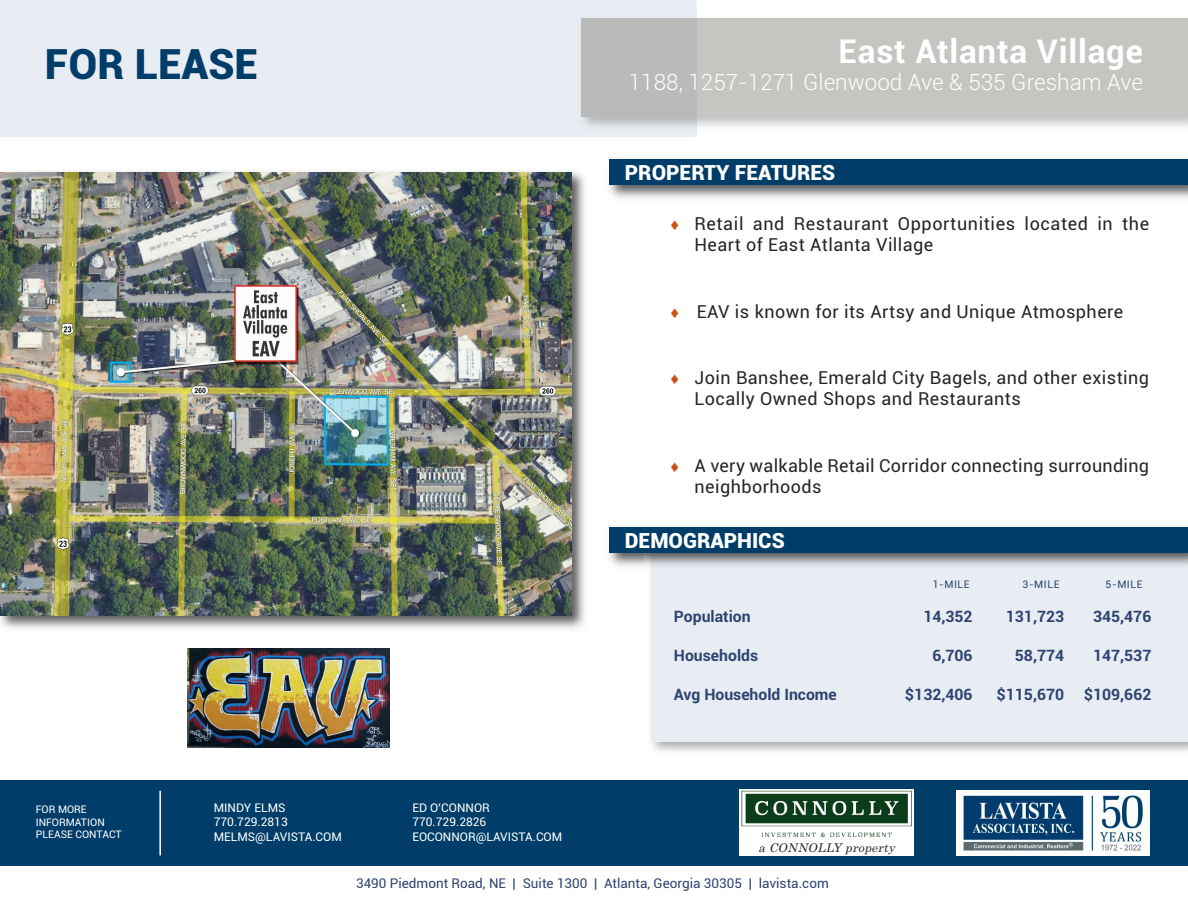
<style>
.page{position:relative;width:1188px;height:918px;background:#fff}
.page>*{position:absolute;margin:0;border:0;box-sizing:border-box;transform-origin:0 0}
.t1{font:900 42px "Roboto";color:#003d68}
.t2{font:700 33px "Roboto";letter-spacing:.025em;color:#fff}
.t3{font:300 22.5px "Roboto";color:#fff}
.t4{font:900 21px "Roboto";color:#fff}
.t5{font:18px/21px "Roboto";letter-spacing:.025em;color:#272526}
.t6{font:700 15.75px "Roboto";color:#2e436f}
.t7{font:13.5px "Roboto";color:#2e436f}
.t8{font:12px/14.4px "Roboto";color:#fff}
.t9{font:italic 12px "Century";color:#272526}
.t10{font:10.5px/12.6px "Roboto";color:#fff}
.t11{font:10.5px "Roboto";letter-spacing:.05em;color:#2e436f}
</style>
<div class="page">
<div style="left:0;top:0;width:697px;height:137px;background:#e8edf3"></div>
<div style="left:0;top:780px;width:1188px;height:86px;background:#003d68"></div>
<hr style="left:159px;top:791px;width:2px;height:64px;background:#fff">
<img style="left:957px;top:791px;width:192px;height:64px">
<img style="left:0;top:171px;width:586px;height:458px">
<img style="left:0;top:172px;width:571px;height:444px">
<img style="left:575px;top:11px;width:613px;height:125px">
<div style="left:697px;top:18px;width:491px;height:98px;background:#c7c5c2"></div>
<div style="left:582px;top:18px;width:115px;height:98px;background:#bababa"></div>
<img style="left:740px;top:789px;width:174px;height:51px">
<div style="left:740px;top:840px;width:174px;height:15px;background:#fff"></div>
<img style="left:609px;top:158px;width:579px;height:41px">
<div style="left:610px;top:160px;width:578px;height:25px;background:#003d68"></div>
<img style="left:187px;top:648px;width:203px;height:100px">
<div style="left:651px;top:573px;width:537px;height:168px;background:#e8edf3"></div>
<img style="left:609px;top:526px;width:579px;height:41px">
<img style="left:651px;top:553px;width:537px;height:20px">
<div style="left:610px;top:528px;width:578px;height:25px;background:#003d68"></div>
<h1 class="t1" style="left:45px;top:40px;width:214px">FOR LEASE</h1>
<p class="t10" style="left:36px;top:803px;width:88px">FOR MORE<br>INFORMATION<br>PLEASE CONTACT</p>
<p class="t8" style="left:214px;top:800px;width:129px">MINDY ELMS<br>770.729.2813<br>MELMS@LAVISTA.COM</p>
<p class="t8" style="left:412px;top:800px;width:151px">ED O’CONNOR<br>770.729.2826<br>EOCONNOR@LAVISTA.COM</p>
<h2 class="t2" style="left:839px;top:32px;width:306px">East Atlanta Village</h2>
<p class="t3" style="left:629px;top:69px;width:516px">1188, 1257-1271 Glenwood Ave &amp; 535 Gresham Ave</p>
<p class="t4" style="left:625px;top:160px;width:212px">PROPERTY FEATURES</p>
<p class="t5" style="left:695px;top:214px;width:456px">Retail and Restaurant Opportunities located in the<br>Heart of East Atlanta Village</p>
<p class="t5" style="left:697px;top:301px;width:428px">EAV is known for its Artsy and Unique Atmosphere</p>
<p class="t5" style="left:695px;top:367px;width:456px">Join Banshee, Emerald City Bagels, and other existing<br>Locally Owned Shops and Restaurants</p>
<p class="t5" style="left:695px;top:455px;width:456px">A very walkable Retail Corridor connecting surrounding neighborhoods</p>
<p class="t4" style="left:625px;top:528px;width:161px">DEMOGRAPHICS</p>
<p class="t11" style="left:933px;top:579px;width:38px">1-MILE</p>
<p class="t11" style="left:1023px;top:579px;width:38px">3-MILE</p>
<p class="t11" style="left:1106px;top:579px;width:38px">5-MILE</p>
<p class="t6" style="left:674px;top:607px;width:78px">Population</p>
<p class="t6" style="left:923px;top:607px;width:51px">14,352</p>
<p class="t6" style="left:1006px;top:607px;width:60px">131,723</p>
<p class="t6" style="left:1093px;top:607px;width:60px">345,476</p>
<p class="t6" style="left:674px;top:646px;width:86px">Households</p>
<p class="t6" style="left:932px;top:646px;width:42px">6,706</p>
<p class="t6" style="left:1015px;top:646px;width:51px">58,774</p>
<p class="t6" style="left:1093px;top:646px;width:60px">147,537</p>
<p class="t6" style="left:674px;top:685px;width:164px">Avg Household Income</p>
<p class="t6" style="left:905px;top:685px;width:69px">$132,406</p>
<p class="t6" style="left:997px;top:685px;width:156px">$115,670 $109,662</p>
<p class="t9" style="left:758px;top:841px;width:142px">a CONNOLLY property</p>
<p class="t7" style="left:356px;top:875px;width:474px">3490 Piedmont Road, NE | Suite 1300 | Atlanta, Georgia 30305 | lavista.com</p>
</div>
